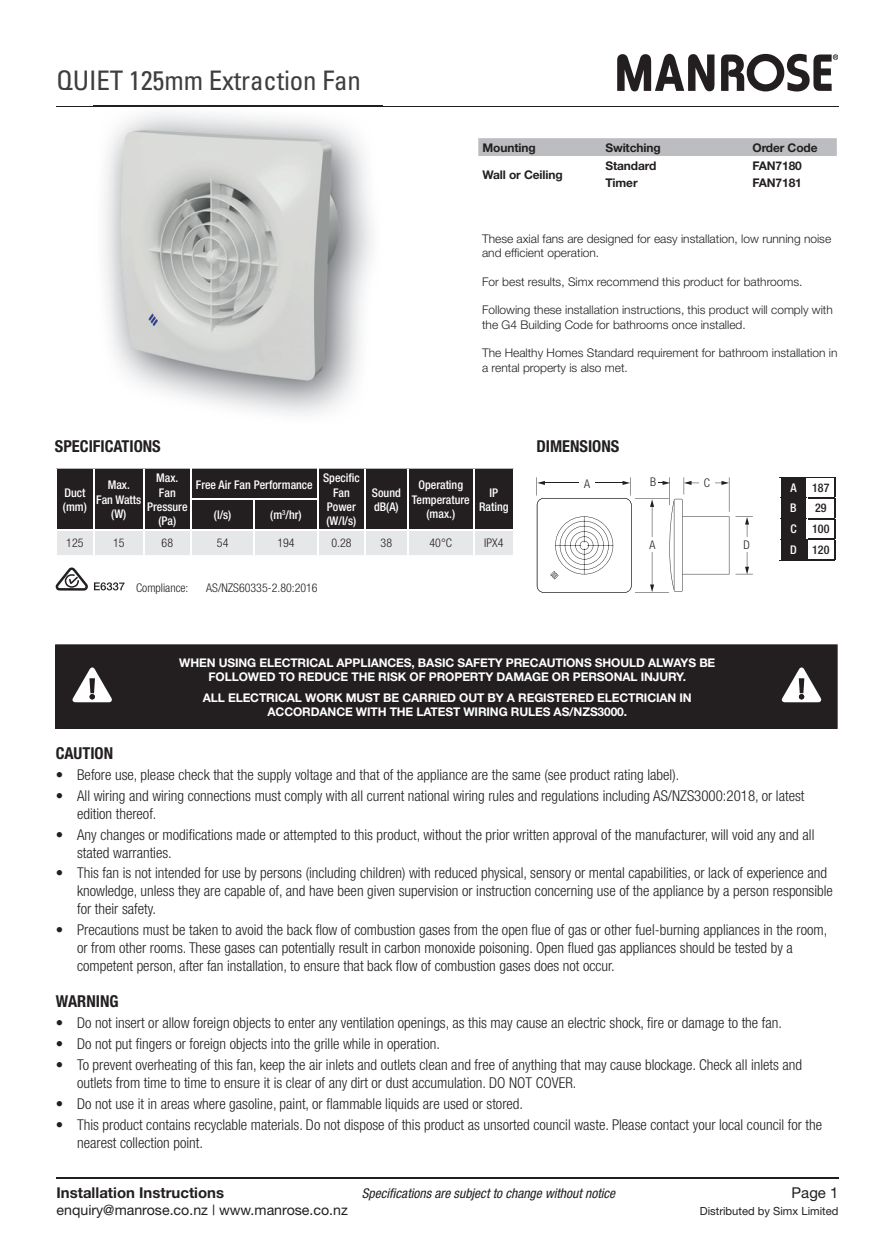
<style>
.page{position:relative;width:893px;height:1259px;background:#fff}
.page>*{position:absolute;margin:0;border:0;box-sizing:border-box;transform-origin:0 0}
.t1{font:condensed 27px "Univers";letter-spacing:-.005em;color:#3e3e3f}
.t2{font:700 condensed 16.5px "Helvetica Neue";color:#231f20}
.t3{font:300 condensed 15px/18px "Helvetica Neue";color:#231f20}
.t4{font:700 15px "Helvetica Neue";color:#231f20}
.t5{font:15px "Helvetica Neue";color:#231f20}
.t6{font:14.1px "Helvetica Neue";color:#231f20}
.t7{font:italic condensed 13.5px "Helvetica Neue";color:#231f20}
.t8{font:300 12px/14.4px "Helvetica Neue";color:#231f20}
.t9{font:700 12px/14.4px "Helvetica Neue";letter-spacing:-.01em;color:#fff;text-align:center}
.t10{font:500 condensed 12px/14.4px "Helvetica Neue";color:#fff;text-align:center}
.t11{font:700 12px "Helvetica Neue";letter-spacing:-.01em;color:#231f20}
.t12{font:300 condensed 12px "Helvetica Neue";color:#231f20}
.t13{font:500 condensed 12px "Helvetica Neue";color:#231f20}
.t14{font:11.1px "Helvetica Neue";color:#231f20}
</style>
<div class="page">
<hr style="left:56px;top:1177px;width:783px;height:1px;background:#231f20">
<hr style="left:56px;top:106px;width:783px;height:1px;background:#231f20">
<svg style="left:617px;top:54px;width:97px;height:37px"></svg>
<svg style="left:721px;top:54px;width:117px;height:37px"></svg>
<svg style="left:57px;top:469px;width:456px;height:86px;background:#656264"></svg>
<svg style="left:55px;top:567px;width:33px;height:23px"></svg>
<svg style="left:94px;top:582px;width:30px;height:8px"></svg>
<img style="left:94px;top:105px;width:289px;height:309px">
<img style="left:94px;top:106px;width:289px;height:1px">
<img style="left:114px;top:128px;width:236px;height:259px">
<div style="left:478px;top:138px;width:359px;height:18px;background:#bcbdc0"></div>
<svg style="left:779px;top:477px;width:56px;height:83px"></svg>
<hr style="left:635px;top:498px;width:34px;height:1px;background:#231f20">
<hr style="left:635px;top:592px;width:34px;height:1px;background:#231f20">
<hr style="left:747px;top:523px;width:1px;height:45px;background:#231f20">
<svg style="left:736px;top:567px;width:17px;height:8px"></svg>
<svg style="left:736px;top:516px;width:17px;height:8px"></svg>
<hr style="left:729px;top:477px;width:1px;height:35px;background:#231f20">
<svg style="left:650px;top:477px;width:79px;height:115px"></svg>
<svg style="left:536px;top:477px;width:95px;height:116px"></svg>
<div style="left:648px;top:537px;width:9px;height:14px;background:#fff"></div>
<div style="left:579px;top:476px;width:16px;height:14px;background:#fff"></div>
<div style="left:699px;top:475px;width:16px;height:14px;background:#fff"></div>
<div style="left:742px;top:538px;width:9px;height:14px;background:#fff"></div>
<div style="left:646px;top:475px;width:10px;height:14px;background:#fff"></div>
<div style="left:55px;top:644px;width:783px;height:85px;background:#231f20"></div>
<svg style="left:72px;top:667px;width:40px;height:35px"></svg>
<svg style="left:781px;top:667px;width:41px;height:35px"></svg>
<h1 class="t1" style="left:56px;top:71px;width:306px">QUIET 125mm Extraction Fan</h1>
<p class="t11" style="left:482px;top:143px;width:55px">Mounting</p>
<p class="t11" style="left:605px;top:143px;width:57px">Switching</p>
<p class="t11" style="left:752px;top:143px;width:67px">Order Code</p>
<p class="t11" style="left:482px;top:170px;width:82px">Wall or Ceiling</p>
<p class="t11" style="left:605px;top:161px;width:53px">Standard</p>
<p class="t11" style="left:752px;top:161px;width:51px">FAN7180</p>
<p class="t11" style="left:605px;top:179px;width:34px">Timer</p>
<p class="t11" style="left:752px;top:179px;width:51px">FAN7181</p>
<p class="t8" style="left:482px;top:232px;width:351px">These axial fans are designed for easy installation, low running noise and efficient operation.</p>
<p class="t8" style="left:482px;top:275px;width:322px">For best results, Simx recommend this product for bathrooms.</p>
<p class="t8" style="left:482px;top:304px;width:352px">Following these installation instructions, this product will comply with the G4 Building Code for bathrooms once installed.</p>
<p class="t8" style="left:482px;top:347px;width:357px">The Healthy Homes Standard requirement for bathroom installation in a rental property is also met.</p>
<p class="t2" style="left:55px;top:440px;width:107px">SPECIFICATIONS</p>
<p class="t10" style="left:63px;top:486px;width:25px;text-align:left">Duct (mm)</p>
<p class="t10" style="left:96px;top:479px;width:47px">Max.<br>Fan Watts (W)</p>
<p class="t10" style="left:147px;top:472px;width:42px">Max.<br>Fan<br>Pressure (Pa)</p>
<p class="t10" style="left:196px;top:478px;width:118px">Free Air Fan Performance</p>
<p class="t10" style="left:323px;top:472px;width:38px">Specific<br>Fan<br>Power (W/l/s)</p>
<p class="t10" style="left:214px;top:509px;width:19px">(l/s)</p>
<p class="t10" style="left:270px;top:509px;width:33px">(m<sup>3</sup>/hr)</p>
<p class="t10" style="left:372px;top:486px;width:31px;text-align:left">Sound dB(A)</p>
<p class="t10" style="left:412px;top:479px;width:59px">Operating<br>Temperature (max.)</p>
<p class="t10" style="left:479px;top:486px;width:31px">IP<br>Rating</p>
<p class="t12" style="left:66px;top:538px;width:19px">125</p>
<p class="t12" style="left:113px;top:538px;width:13px">15</p>
<p class="t12" style="left:162px;top:538px;width:13px">68</p>
<p class="t12" style="left:217px;top:538px;width:13px">54</p>
<p class="t12" style="left:277px;top:538px;width:19px">194</p>
<p class="t12" style="left:331px;top:538px;width:22px">0.28</p>
<p class="t12" style="left:381px;top:538px;width:13px">38</p>
<p class="t12" style="left:430px;top:538px;width:24px">40°C</p>
<p class="t12" style="left:484px;top:538px;width:21px">IPX4</p>
<p class="t12" style="left:136px;top:583px;width:54px">Compliance:</p>
<p class="t12" style="left:206px;top:583px;width:113px">AS/NZS60335-2.80:2016</p>
<p class="t2" style="left:536px;top:440px;width:85px">DIMENSIONS</p>
<p class="t12" style="left:650px;top:478px;width:7px">B</p>
<p class="t12" style="left:584px;top:479px;width:7px">A</p>
<p class="t12" style="left:704px;top:478px;width:8px">C</p>
<p class="t12" style="left:649px;top:540px;width:7px">A</p>
<p class="t9" style="left:179px;top:656px;width:538px">WHEN USING ELECTRICAL APPLIANCES, BASIC SAFETY PRECAUTIONS SHOULD ALWAYS BE<br>FOLLOWED TO REDUCE THE RISK OF PROPERTY DAMAGE OR PERSONAL INJURY.</p>
<p class="t9" style="left:203px;top:691px;width:490px">ALL ELECTRICAL WORK MUST BE CARRIED OUT BY A REGISTERED ELECTRICIAN IN<br>ACCORDANCE WITH THE LATEST WIRING RULES AS/NZS3000.</p>
<p class="t12" style="left:743px;top:541px;width:8px">D</p>
<p class="t10" style="left:790px;top:481px;width:8px">A</p>
<p class="t13" style="left:812px;top:483px;width:19px">187</p>
<p class="t10" style="left:790px;top:502px;width:8px">B</p>
<p class="t13" style="left:815px;top:504px;width:13px">29</p>
<p class="t10" style="left:790px;top:522px;width:8px">C</p>
<p class="t13" style="left:812px;top:524px;width:19px">100</p>
<p class="t10" style="left:790px;top:543px;width:8px">D</p>
<p class="t13" style="left:812px;top:545px;width:19px">120</p>
<p class="t2" style="left:56px;top:747px;width:59px">CAUTION</p>
<p class="t3" style="left:56px;top:766px;width:625px">• Before use, please check that the supply voltage and that of the appliance are the same (see product rating label).</p>
<p class="t3" style="left:77px;top:787px;width:729px;text-indent:-21px">• All wiring and wiring connections must comply with all current national wiring rules and regulations including AS/NZS3000:2018, or latest edition thereof.</p>
<p class="t3" style="left:77px;top:826px;width:739px;text-indent:-21px">• Any changes or modifications made or attempted to this product, without the prior written approval of the manufacturer, will void any and all stated warranties.</p>
<p class="t3" style="left:77px;top:865px;width:757px;text-indent:-21px">• This fan is not intended for use by persons (including children) with reduced physical, sensory or mental capabilities, or lack of experience and knowledge, unless they are capable of, and have been given supervision or instruction concerning use of the appliance by a person responsible for their safety.</p>
<p class="t3" style="left:77px;top:922px;width:752px;text-indent:-21px">• Precautions must be taken to avoid the back flow of combustion gases from the open flue of gas or other fuel-burning appliances in the room, or from other rooms. These gases can potentially result in carbon monoxide poisoning. Open flued gas appliances should be tested by a competent person, after fan installation, to ensure that back flow of combustion gases does not occur.</p>
<p class="t2" style="left:56px;top:995px;width:64px">WARNING</p>
<p class="t3" style="left:56px;top:1015px;width:728px">• Do not insert or allow foreign objects to enter any ventilation openings, as this may cause an electric shock, fire or damage to the fan.</p>
<p class="t3" style="left:56px;top:1036px;width:385px">• Do not put fingers or foreign objects into the grille while in operation.</p>
<p class="t3" style="left:77px;top:1057px;width:726px;text-indent:-21px">• To prevent overheating of this fan, keep the air inlets and outlets clean and free of anything that may cause blockage. Check all inlets and outlets from time to time to ensure it is clear of any dirt or dust accumulation. DO NOT COVER.</p>
<p class="t3" style="left:56px;top:1095px;width:469px">• Do not use it in areas where gasoline, paint, or flammable liquids are used or stored.</p>
<p class="t3" style="left:77px;top:1116px;width:747px;text-indent:-21px">• This product contains recyclable materials. Do not dispose of this product as unsorted council waste. Please contact your local council for the nearest collection point.</p>
<p class="t4" style="left:56px;top:1187px;width:169px">Installation Instructions</p>
<p class="t7" style="left:362px;top:1188px;width:255px">Specifications are subject to change without notice</p>
<p class="t5" style="left:792px;top:1187px;width:48px">Page 1</p>
<p class="t6" style="left:56px;top:1205px;width:293px">enquiry@manrose.co.nz | www.manrose.co.nz</p>
<p class="t14" style="left:700px;top:1207px;width:140px">Distributed by Simx Limited</p>
</div>
